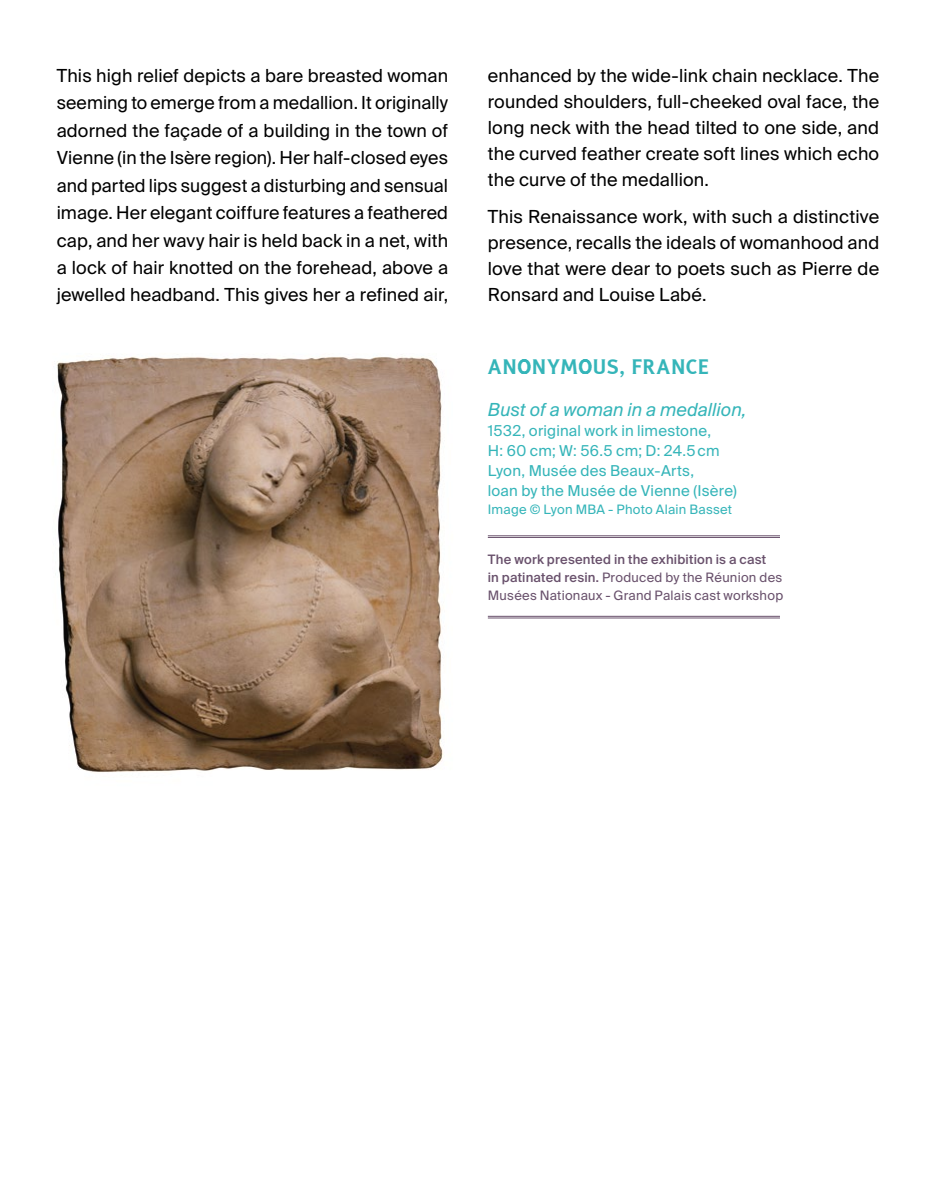
<style>
.page{position:relative;width:936px;height:1191px;background:#fff}
.page>*{position:absolute;margin:0;border:0;box-sizing:border-box;transform-origin:0 0}
.t1{font:20px "Tiresias L Pfont";color:#35b5b9}
.t2{font:18px/27.4px "Suisse Intl";letter-spacing:.01em;color:#000;text-align:justify}
.t3{font:italic 18px "Suisse Intl";letter-spacing:.01em;color:#35b5b9}
.t4{font:15px/20px "Suisse Intl";letter-spacing:.015em;color:#35b5b9}
.t5{font:13px/18px "Suisse Intl";letter-spacing:.02em;color:#69516c}
.t6{font:13px "Suisse Intl";letter-spacing:.02em;color:#35b5b9}
.s1{font-weight:500}
</style>
<div class="page">
<hr style="left:488px;top:535px;width:292px;height:1px;background:#69516c">
<hr style="left:488px;top:537px;width:292px;height:1px;background:#69516c">
<hr style="left:488px;top:616px;width:292px;height:1px;background:#69516c">
<hr style="left:488px;top:617px;width:292px;height:1px;background:#69516c">
<img style="left:57px;top:356px;width:386px;height:416px">
<p class="t2" style="left:57px;top:62px;width:393px">This high relief depicts a bare breasted woman seeming to emerge from a medallion. It originally adorned the façade of a building in the town of Vienne (in the Isère region). Her half-closed eyes and parted lips suggest a disturbing and sensual image. Her elegant coiffure features a feathered cap, and her wavy hair is held back in a net, with a lock of hair knotted on the forehead, above a jewelled headband. This gives her a refined air,</p>
<p class="t2" style="left:488px;top:63px;width:393px;line-height:26px">enhanced by the wide-link chain necklace. The rounded shoulders, full-cheeked oval face, the long neck with the head tilted to one side, and the curved feather create soft lines which echo the curve of the medallion.</p>
<p class="t2" style="left:488px;top:204px;width:393px;line-height:26px">This Renaissance work, with such a distinctive presence, recalls the ideals of womanhood and love that were dear to poets such as Pierre de Ronsard and Louise Labé.</p>
<p class="t1" style="left:488px;top:354px;width:222px">ANONYMOUS, FRANCE</p>
<p class="t3" style="left:488px;top:399px;width:260px">Bust of a woman in a medallion,</p>
<p class="t4" style="left:488px;top:421px;width:250px">1532, original work in limestone,<br>H: 60 cm; W: 56.5 cm; D: 24.5cm<br>Lyon, Musée des Beaux-Arts,<br>loan by the Musée de Vienne (Isère)</p>
<p class="t6" style="left:488px;top:502px;width:246px">Image © Lyon MBA - Photo Alain Basset</p>
<p class="t5" style="left:488px;top:550px;width:297px"><span class="s1">The work presented in the exhibition is a cast<br>in patinated resin.</span> Produced by the Réunion des<br>Musées Nationaux - Grand Palais cast workshop</p>
</div>
